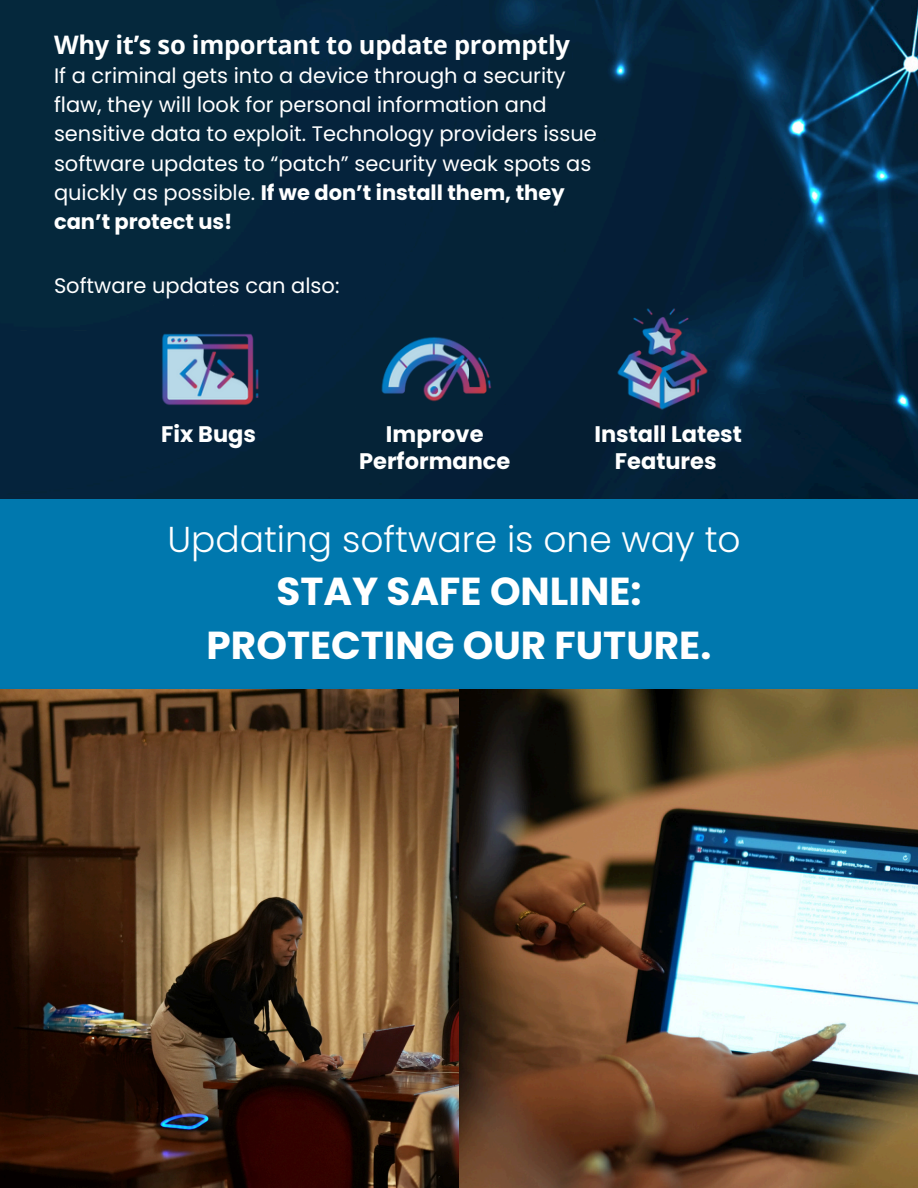
<style>
.page{position:relative;width:918px;height:1188px;background:#fff}
.page>*{position:absolute;margin:0;border:0;box-sizing:border-box;transform-origin:0 0}
.t1{font:700 39px/54px "Poppins";color:#fff;text-align:center}
.t2{font:300 36px "Poppins";color:#fff}
.t3{font:700 25.5px "Open Sans";letter-spacing:-.01em;color:#fff}
.t4{font:700 22.5px/27px "Poppins";color:#fff;text-align:center}
.t5{font:21px/29.2px "Poppins";color:#fff}
.s1{font-weight:700}
</style>
<div class="page">
<img style="left:0;top:0;width:918px;height:500px">
<div style="left:0;top:500px;width:918px;height:190px;background:#0078ae"></div>
<img style="left:154px;top:326px;width:112px;height:87px">
<img style="left:373px;top:329px;width:126px;height:80px">
<img style="left:610px;top:301px;width:105px;height:116px">
<img style="left:0;top:690px;width:459px;height:498px">
<img style="left:459px;top:690px;width:459px;height:498px">
<p class="t3" style="left:54px;top:26px;width:518px">Why it’s so important to update promptly</p>
<h1 class="t5" style="left:54px;top:61px;width:544px">If a criminal gets into a device through a security flaw, they will look for personal information and sensitive data to exploit. Technology providers issue software updates to “patch” security weak spots as quickly as possible. <span class="s1">If we don’t install them, they can’t protect us!</span></h1>
<p class="t5" style="left:54px;top:271px;width:287px">Software updates can also:</p>
<h2 class="t4" style="left:161px;top:421px;width:96px">Fix Bugs</h2>
<p class="t4" style="left:386px;top:421px;width:99px">Improve</p>
<h2 class="t4" style="left:359px;top:448px;width:153px">Performance</h2>
<h2 class="t4" style="left:594px;top:421px;width:149px">Install Latest<br>Features</h2>
<p class="t2" style="left:167px;top:514px;width:575px">Updating software is one way to</p>
<p class="t1" style="left:207px;top:564px;width:506px">STAY SAFE ONLINE:<br>PROTECTING OUR FUTURE.</p>
</div>
